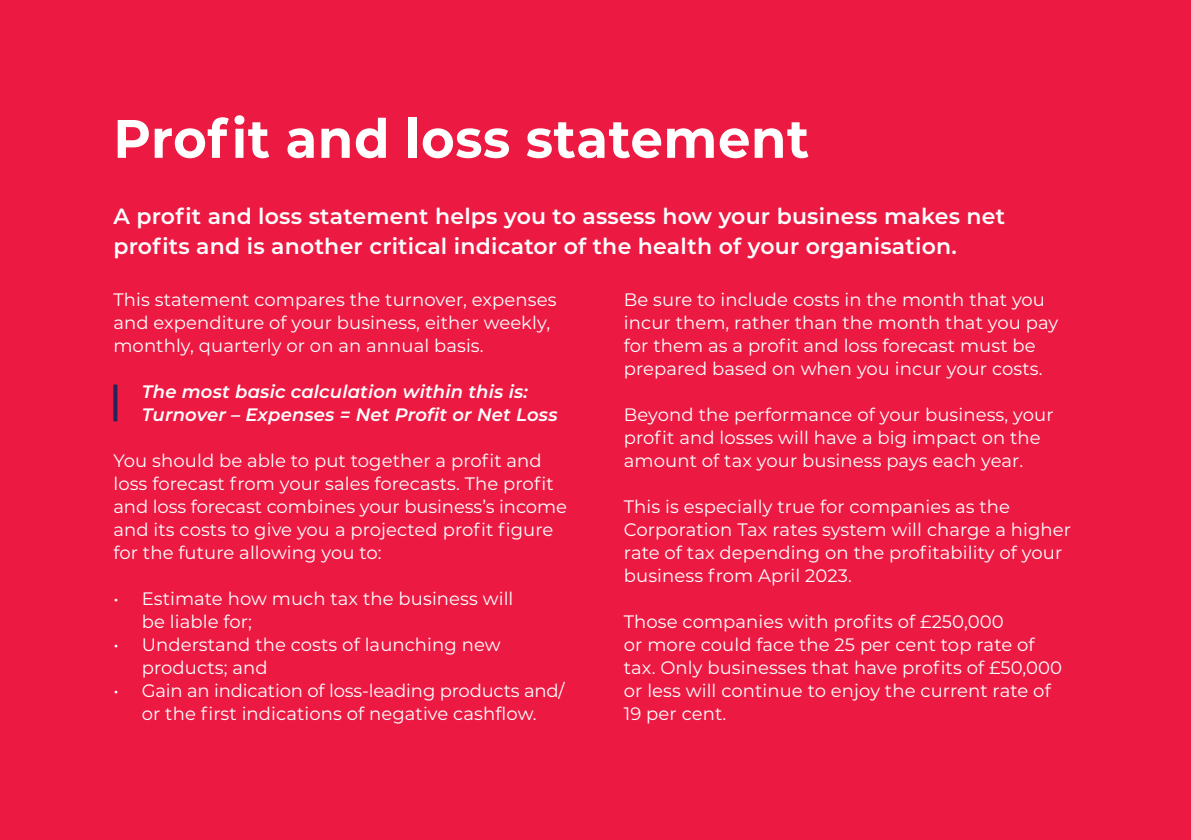
<style>
.page{position:relative;width:1191px;height:840px;background:#fff}
.page>*{position:absolute;margin:0;border:0;box-sizing:border-box;transform-origin:0 0}
.t1{font:700 54px "Montserrat";letter-spacing:.01em;color:#fff;scale:.95 1}
.t2{font:600 22px/30px "Montserrat";letter-spacing:.01em;color:#fff}
.t3{font:18px/23px "Montserrat";letter-spacing:.005em;color:#fff}
.t4{font:italic 100 18px/23px "Montserrat";letter-spacing:.01em;color:#fff}
</style>
<div class="page">
<div style="left:0;top:0;width:1191px;height:839px;background:#ec1a43"></div>
<svg style="left:113px;top:384px;width:4px;height:37px"></svg>
<h1 class="t1" style="left:113px;top:100px;width:734px">Profit and loss statement</h1>
<p class="t2" style="left:113px;top:200px;width:893px">A profit and loss statement helps you to assess how your business makes net profits and is another critical indicator of the health of your organisation.</p>
<p class="t3" style="left:113px;top:287px;width:444px">This statement compares the turnover, expenses and expenditure of your business, either weekly, monthly, quarterly or on an annual basis.</p>
<p class="t4" style="left:142px;top:379px;width:417px">The most basic calculation within this is:<br>Turnover – Expenses = Net Profit or Net Loss</p>
<p class="t3" style="left:113px;top:448px;width:455px">You should be able to put together a profit and loss forecast from your sales forecasts. The profit and loss forecast combines your business’s income and its costs to give you a projected profit figure for the future allowing you to:</p>
<p class="t3" style="left:142px;top:586px;width:373px;text-indent:-28px">• Estimate how much tax the business will be liable for;</p>
<p class="t3" style="left:142px;top:632px;width:360px;text-indent:-28px">• Understand the costs of launching new products; and</p>
<p class="t3" style="left:113px;top:678px;width:452px;text-align:center">• Gain an indication of loss-leading products and/ or the first indications of negative cashflow.</p>
<p class="t3" style="left:624px;top:287px;width:436px">Be sure to include costs in the month that you incur them, rather than the month that you pay for them as a profit and loss forecast must be prepared based on when you incur your costs.</p>
<p class="t3" style="left:624px;top:402px;width:431px">Beyond the performance of your business, your profit and losses will have a big impact on the amount of tax your business pays each year.</p>
<p class="t3" style="left:624px;top:494px;width:449px">This is especially true for companies as the Corporation Tax rates system will charge a higher rate of tax depending on the profitability of your business from April 2023.</p>
<p class="t3" style="left:624px;top:609px;width:440px">Those companies with profits of £250,000<br>or more could face the 25 per cent top rate of tax. Only businesses that have profits of £50,000 or less will continue to enjoy the current rate of 19 per cent.</p>
</div>
